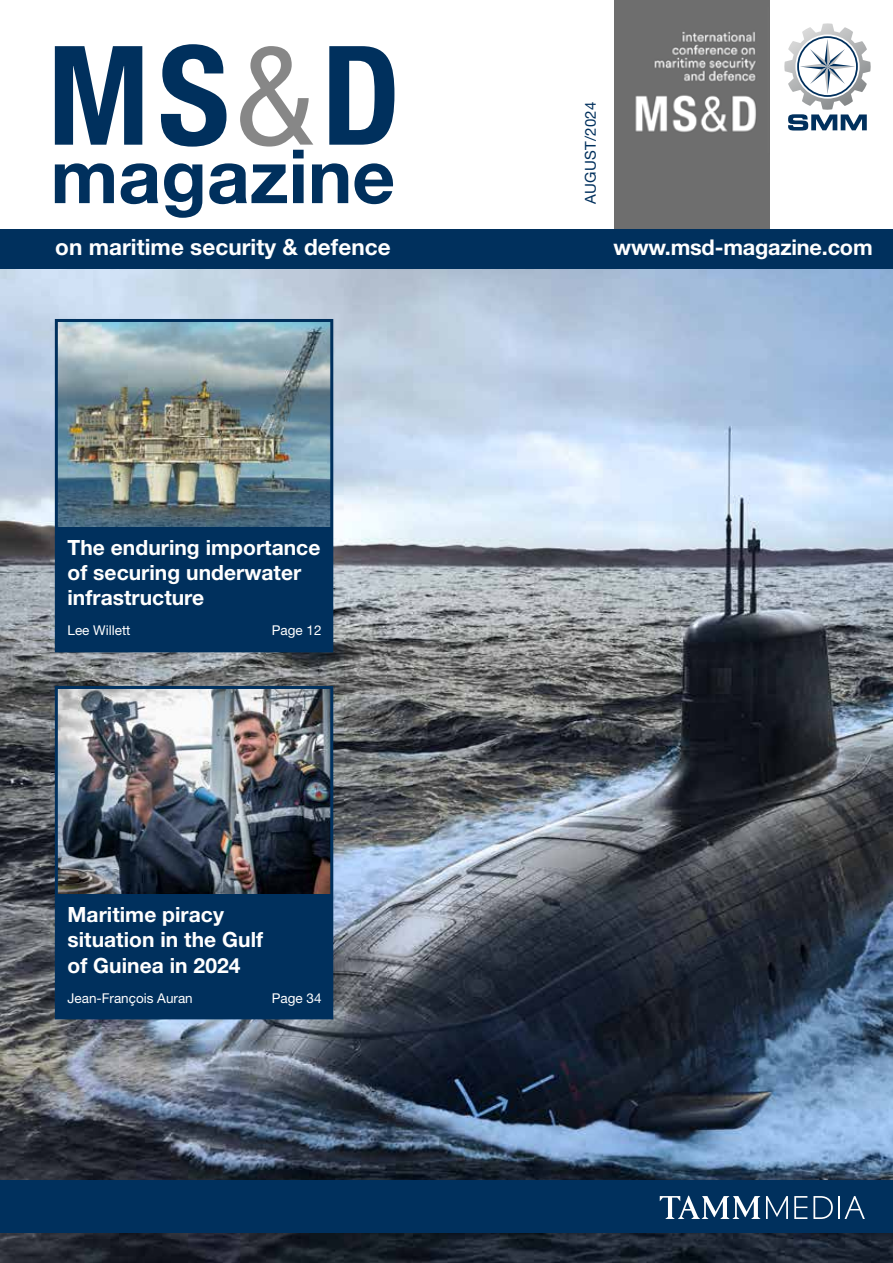
<style>
.page{position:relative;width:893px;height:1263px;background:#fff}
.page>*{position:absolute;margin:0;border:0;box-sizing:border-box;transform-origin:0 0}
.t1{font:700 22.5px "Helvetica Neue LT Std";color:#fff}
.t2{font:700 21.75px "Helvetica Neue LT Std";letter-spacing:-.01em;color:#fff}
.t3{font:700 21px/25.2px "Helvetica Neue LT Std";color:#fff}
.t4{font:15px "Helvetica Neue LT Std";letter-spacing:.02em;color:#00305d}
.t5{font:13.5px "Helvetica Neue LT Std";color:#fff}
</style>
<div class="page">
<img style="left:0;top:269px;width:893px;height:994px">
<svg style="left:55px;top:44px;width:339px;height:174px"></svg>
<div style="left:614px;top:0;width:155px;height:233px;background:#6e6e6e"></div>
<img style="left:635px;top:31px;width:121px;height:102px">
<svg style="left:784px;top:23px;width:87px;height:108px"></svg>
<div style="left:0;top:1180px;width:893px;height:52px;background:#00305d"></div>
<div style="left:0;top:229px;width:893px;height:40px;background:#00305d"></div>
<svg style="left:660px;top:1196px;width:100px;height:23px"></svg>
<svg style="left:766px;top:1196px;width:22px;height:23px"></svg>
<svg style="left:794px;top:1196px;width:13px;height:23px"></svg>
<hr style="left:838px;top:1196px;width:2px;height:23px;background:#fff">
<svg style="left:845px;top:1196px;width:20px;height:23px"></svg>
<svg style="left:813px;top:1196px;width:20px;height:23px"></svg>
<img style="left:59px;top:323px;width:270px;height:205px">
<div style="left:56px;top:528px;width:276px;height:123px;background:#00305d"></div>
<div style="left:55px;top:319px;width:278px;height:333px;border:3px solid #00305d"></div>
<img style="left:59px;top:690px;width:270px;height:204px">
<div style="left:56px;top:894px;width:276px;height:124px;background:#00305d"></div>
<div style="left:55px;top:686px;width:278px;height:333px;border:3px solid #00305d"></div>
<p class="t4" style="left:582px;top:204px;width:104px;rotate:-90deg">AUGUST/2024</p>
<p class="t1" style="left:55px;top:233px;width:337px">on maritime security &amp; defence</p>
<p class="t2" style="left:614px;top:234px;width:261px">www.msd-magazine.com</p>
<p class="t3" style="left:68px;top:534px;width:254px">The enduring importance of securing underwater infrastructure</p>
<p class="t5" style="left:68px;top:622px;width:65px">Lee Willett</p>
<p class="t5" style="left:272px;top:622px;width:51px">Page 12</p>
<p class="t3" style="left:68px;top:902px;width:197px">Maritime piracy situation in the Gulf of Guinea in 2024</p>
<p class="t5" style="left:68px;top:990px;width:127px">Jean-François Auran</p>
<p class="t5" style="left:272px;top:990px;width:51px">Page 34</p>
</div>
